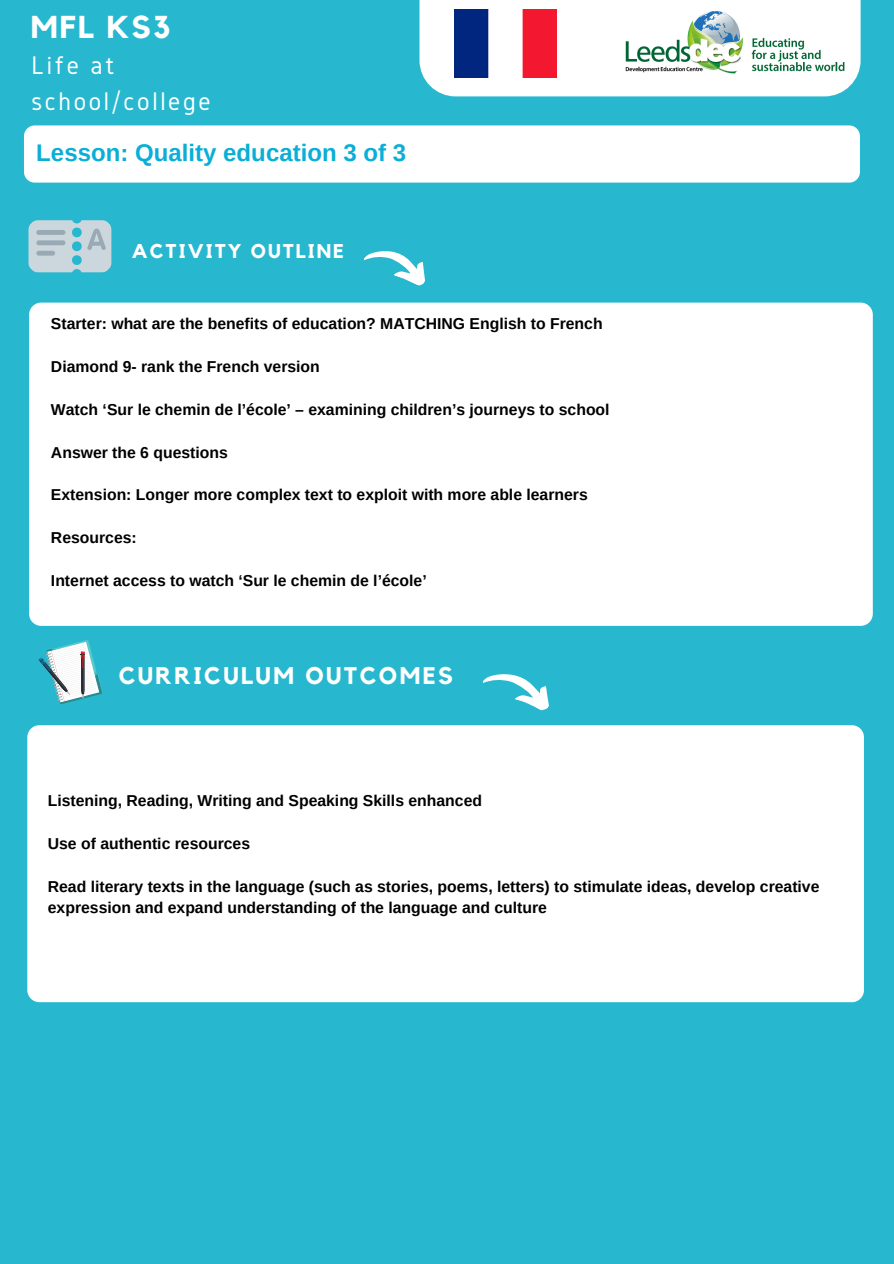
<style>
.page{position:relative;width:894px;height:1264px;background:#fff}
.page>*{position:absolute;margin:0;border:0;box-sizing:border-box;transform-origin:0 0}
.t1{font:700 31.5px "Kollektif";letter-spacing:.07em;color:#fff}
.t2{font:26.55px/36px "Gidole";letter-spacing:.1em;color:#fff}
.t3{font:700 24px "Arimo";color:#0aaed7}
.t4{font:700 24px "Kollektif";letter-spacing:.1em;color:#fff}
.t5{font:700 19.8px "Kollektif";letter-spacing:.1em;color:#fff}
.t6{font:700 15.75px/21.5px "Arimo";color:#000}
</style>
<div class="page">
<div style="left:0;top:0;width:893px;height:1263px;background:#27b8cf"></div>
<div style="left:419px;top:0;width:441px;height:96px;background:#fff"></div>
<div style="left:29px;top:302px;width:843px;height:324px;background:#fff;border-radius:12px"></div>
<img style="left:616px;top:10px;width:235px;height:67px">
<div style="left:24px;top:125px;width:835px;height:58px;background:#fff;border-radius:11px"></div>
<svg style="left:28px;top:220px;width:104px;height:88px"></svg>
<svg style="left:363px;top:251px;width:62px;height:35px"></svg>
<svg style="left:39px;top:640px;width:63px;height:64px"></svg>
<svg style="left:482px;top:674px;width:67px;height:37px"></svg>
<div style="left:27px;top:725px;width:836px;height:277px;background:#fff;border-radius:12px"></div>
<img style="left:454px;top:10px;width:102px;height:67px">
<h1 class="t1" style="left:31px;top:12px;width:141px">MFL KS3</h1>
<h2 class="t2" style="left:31px;top:47px;width:181px">Life at school/college</h2>
<h3 class="t3" style="left:36px;top:139px;width:371px">Lesson: Quality education 3 of 3</h3>
<p class="t5" style="left:132px;top:242px;width:213px">ACTIVITY OUTLINE</p>
<p class="t6" style="left:51px;top:313px;width:553px">Starter: what are the benefits of education? MATCHING English to French</p>
<p class="t6" style="left:51px;top:356px;width:270px">Diamond 9- rank the French version</p>
<p class="t6" style="left:51px;top:398px;width:560px">Watch ‘Sur le chemin de l’école’ – examining children’s journeys to school</p>
<p class="t6" style="left:51px;top:441px;width:178px">Answer the 6 questions</p>
<p class="t6" style="left:51px;top:484px;width:538px">Extension: Longer more complex text to exploit with more able learners</p>
<p class="t6" style="left:51px;top:527px;width:87px">Resources:</p>
<p class="t6" style="left:51px;top:570px;width:377px">Internet access to watch ‘Sur le chemin de l’école’</p>
<h3 class="t4" style="left:119px;top:664px;width:335px">CURRICULUM OUTCOMES</h3>
<p class="t6" style="left:48px;top:789px;width:435px">Listening, Reading, Writing and Speaking Skills enhanced</p>
<p class="t6" style="left:48px;top:832px;width:204px">Use of authentic resources</p>
<p class="t6" style="left:48px;top:875px;width:773px">Read literary texts in the language (such as stories, poems, letters) to stimulate ideas, develop creative expression and expand understanding of the language and culture</p>
</div>
